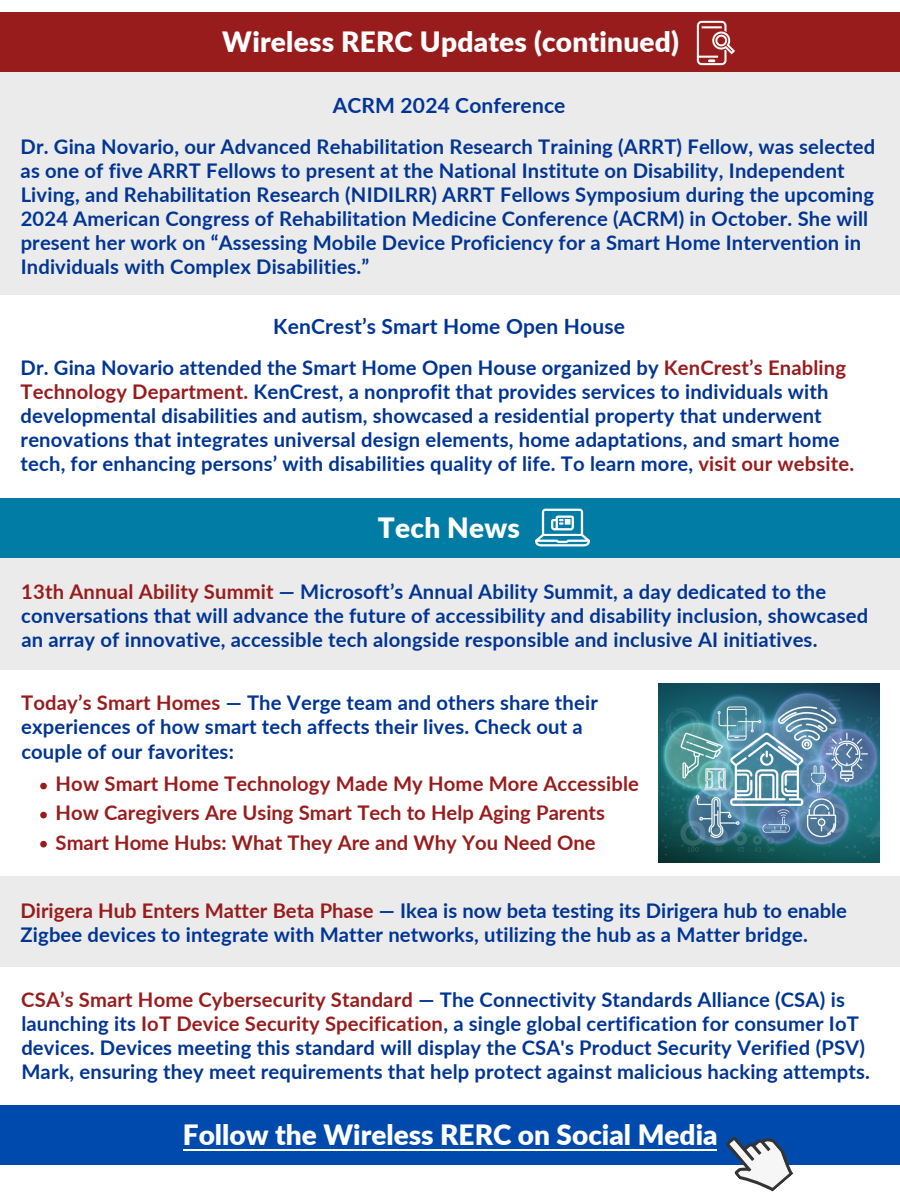
<style>
.page{position:relative;width:900px;height:1200px;background:#fff}
.page>*{position:absolute;margin:0;border:0;box-sizing:border-box;transform-origin:0 0}
.t1{font:900 28px "Lato";letter-spacing:.005em;color:#fff}
.t2{font:700 21px "Lato";letter-spacing:.01em;color:#003594}
.t3{font:700 20.2px/24px "Lato";letter-spacing:.01em;color:#003594}
.t4{font:700 20.2px/29px "Lato";color:#991c1c}
.s1{color:#991c1c}
</style>
<div class="page">
<div style="left:0;top:69px;width:900px;height:226px;background:#ebebeb"></div>
<div style="left:0;top:558px;width:900px;height:112px;background:#ebebeb"></div>
<div style="left:0;top:876px;width:900px;height:91px;background:#ebebeb"></div>
<div style="left:0;top:13px;width:900px;height:59px;background:#991c1c"></div>
<img style="left:696px;top:20px;width:39px;height:46px">
<div style="left:0;top:498px;width:900px;height:60px;background:#007ca5"></div>
<img style="left:536px;top:508px;width:54px;height:39px">
<svg style="left:40px;top:783px;width:7px;height:6px"></svg>
<svg style="left:40px;top:812px;width:7px;height:6px"></svg>
<svg style="left:40px;top:841px;width:7px;height:6px"></svg>
<img style="left:659px;top:684px;width:220px;height:178px">
<div style="left:0;top:1106px;width:900px;height:59px;background:#004aad"></div>
<svg style="left:716px;top:1137px;width:78px;height:55px"></svg>
<hr style="left:183px;top:1149px;width:534px;height:1px;background:#fff">
<h2 class="t1" style="left:222px;top:25px;width:458px">Wireless RERC Updates (continued)</h2>
<h3 class="t2" style="left:333px;top:92px;width:234px">ACRM 2024 Conference</h3>
<p class="t3" style="left:21px;top:134px;width:856px">Dr. Gina Novario, our Advanced Rehabilitation Research Training (ARRT) Fellow, was selected as one of five ARRT Fellows to present at the National Institute on Disability, Independent Living, and Rehabilitation Research (NIDILRR) ARRT Fellows Symposium during the upcoming 2024 American Congress of Rehabilitation Medicine Conference (ACRM) in October. She will present her work on “Assessing Mobile Device Proficiency for a Smart Home Intervention in Individuals with Complex Disabilities.”</p>
<h3 class="t2" style="left:273px;top:313px;width:353px">KenCrest’s Smart Home Open House</h3>
<p class="t3" style="left:21px;top:355px;width:835px">Dr. Gina Novario attended the Smart Home Open House organized by <span class="s1">KenCrest’s Enabling Technology Department.</span> KenCrest, a nonprofit that provides services to individuals with developmental disabilities and autism, showcased a residential property that underwent renovations that integrates universal design elements, home adaptations, and smart home tech, for enhancing persons’ with disabilities quality of life. To learn more, <span class="s1">visit our website.</span></p>
<h2 class="t1" style="left:378px;top:510px;width:144px">Tech News</h2>
<p class="t3" style="left:21px;top:579px;width:848px"><span class="s1">13th Annual Ability Summit</span> — Microsoft’s Annual Ability Summit, a day dedicated to the conversations that will advance the future of accessibility and disability inclusion, showcased an array of innovative, accessible tech alongside responsible and inclusive AI initiatives.</p>
<p class="t3" style="left:21px;top:690px;width:578px"><span class="s1">Today’s Smart Homes</span> — The Verge team and others share their experiences of how smart tech affects their lives. Check out a couple of our favorites:</p>
<p class="t4" style="left:56px;top:769px;width:585px">How Smart Home Technology Made My Home More Accessible<br>How Caregivers Are Using Smart Tech to Help Aging Parents<br>Smart Home Hubs: What They Are and Why You Need One</p>
<p class="t3" style="left:21px;top:898px;width:828px"><span class="s1">Dirigera Hub Enters Matter Beta Phase</span> — Ikea is now beta testing its Dirigera hub to enable<br>Zigbee devices to integrate with Matter networks, utilizing the hub as a Matter bridge.</p>
<p class="t3" style="left:21px;top:987px;width:850px"><span class="s1">CSA’s Smart Home Cybersecurity Standard</span> — The Connectivity Standards Alliance (CSA) is launching its <span class="s1">IoT Device Security Specification</span>, a single global certification for consumer IoT devices. Devices meeting this standard will display the CSA's Product Security Verified (PSV)<br>Mark, ensuring they meet requirements that help protect against malicious hacking attempts.</p>
<p class="t1" style="left:183px;top:1114px;width:536px">Follow the Wireless RERC on Social Media</p>
</div>
